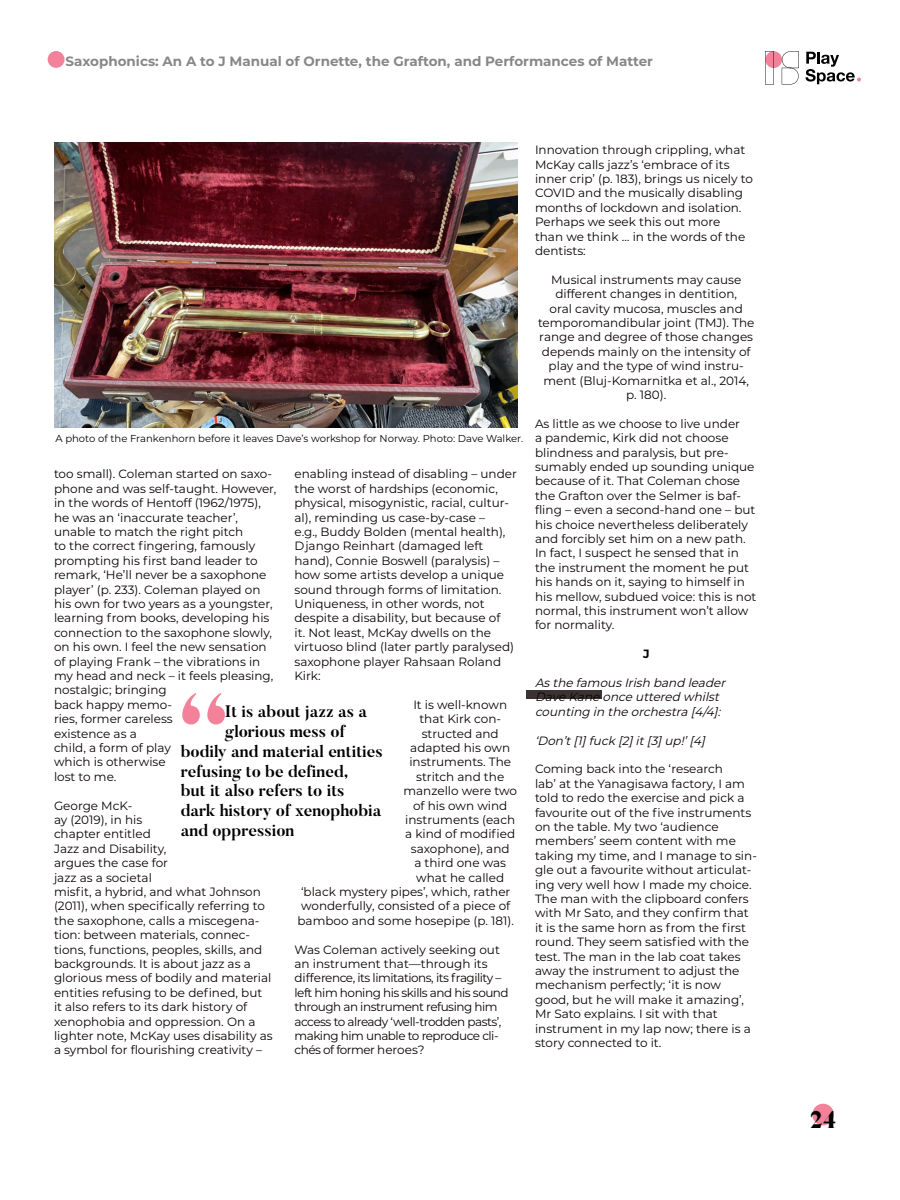
<style>
.page{position:relative;width:900px;height:1200px;background:#fff}
.page>*{position:absolute;margin:0;border:0;box-sizing:border-box;transform-origin:0 0}
.t1{font:900 24px "Butler";color:#000}
.t2{font:700 16.5px "Butler";color:#000}
.t3{font:700 13.5px "Montserrat";color:#878787}
.t4{font:12px/14.4px "Montserrat";color:#0a0000}
.t5{font:12px/14.4px "Montserrat";letter-spacing:-.04em;color:#0a0000}
.t6{font:italic 12px/14.4px "Montserrat";color:#0a0000}
.t7{font:700 12px "Montserrat";color:#0a0000}
.t8{font:10.05px "Montserrat";color:#0a0000}
</style>
<div class="page">
<div style="left:812px;top:1104px;width:22px;height:21px;background:#f3819a;border-radius:50%"></div>
<div style="left:48px;top:51px;width:17px;height:17px;background:#f3819a;border-radius:50%"></div>
<div style="left:765px;top:51px;width:17px;height:17px;background:#f3819a;border-radius:50%"></div>
<svg style="left:765px;top:51px;width:9px;height:34px"></svg>
<svg style="left:782px;top:51px;width:17px;height:34px"></svg>
<svg style="left:806px;top:52px;width:55px;height:32px"></svg>
<div style="left:526px;top:690px;width:76px;height:9px;background:#3b3333"></div>
<svg style="left:182px;top:693px;width:43px;height:32px"></svg>
<img style="left:54px;top:142px;width:463px;height:286px">
<p class="t3" style="left:65px;top:51px;width:589px">Saxophonics: An A to J Manual of Ornette, the Grafton, and Performances of Matter</p>
<p class="t8" style="left:56px;top:431px;width:469px">A photo of the Frankenhorn before it leaves Dave’s workshop for Norway. Photo: Dave Walker.</p>
<p class="t4" style="left:294px;top:466px;width:224px">enabling instead of disabling – under the worst of hardships (economic, physical, misogynistic, racial, cultur&shy;al), reminding us case-by-case –<br>e.g., Buddy Bolden (mental health), Django Reinhart (damaged left hand), Connie Boswell (paralysis) – how some artists develop a unique sound through forms of limitation.<br>Uniqueness, in other words, not despite a disability, but because of<br>it. Not least, McKay dwells on the virtuoso blind (later partly paralysed) saxophone player Rahsaan Roland Kirk:</p>
<p class="t4" style="left:413px;top:697px;width:95px">It is well-known</p>
<p class="t4" style="left:419px;top:711px;width:83px">that Kirk con-</p>
<p class="t4" style="left:422px;top:726px;width:78px">structed and</p>
<p class="t4" style="left:410px;top:740px;width:102px">adapted his own</p>
<p class="t4" style="left:409px;top:754px;width:103px">instruments. The</p>
<p class="t4" style="left:416px;top:769px;width:90px">stritch and the</p>
<p class="t4" style="left:404px;top:783px;width:115px">manzello were two</p>
<p class="t4" style="left:413px;top:798px;width:96px">of his own wind</p>
<p class="t4" style="left:405px;top:812px;width:111px">instruments (each</p>
<p class="t4" style="left:405px;top:826px;width:112px">a kind of modified</p>
<p class="t4" style="left:411px;top:841px;width:100px">saxophone), and</p>
<p class="t4" style="left:414px;top:855px;width:93px">a third one was</p>
<p class="t4" style="left:416px;top:870px;width:89px">what he called</p>
<p class="t4" style="left:301px;top:884px;width:211px">‘black mystery pipes’, which, rather</p>
<p class="t4" style="left:301px;top:898px;width:211px">wonderfully, consisted of a piece of</p>
<p class="t4" style="left:298px;top:913px;width:218px">bamboo and some hosepipe (p. 181).</p>
<p class="t5" style="left:294px;top:942px;width:216px">Was Coleman actively seeking out an instrument that—through its difference, its limitations, its fragility – left him honing his skills and his sound through an instrument refusing him access to already ‘well-trodden pasts’, making him unable to reproduce cli&shy;chés of former heroes?</p>
<p class="t4" style="left:54px;top:466px;width:224px">too small). Coleman started on saxo&shy;phone and was self-taught. However, in the words of Hentoff (1962/1975), he was an ‘inaccurate teacher’, unable to match the right pitch<br>to the correct fingering, famously prompting his first band leader to remark, ‘He’ll never be a saxophone player’ (p. 233). Coleman played on his own for two years as a youngster, learning from books, developing his connection to the saxophone slowly, on his own. I feel the new sensation of playing Frank – the vibrations in my head and neck – it feels pleasing, nostalgic; bringing<br>back happy memo-<br>ries, former careless<br>existence as a<br>child, a form of play<br>which is otherwise<br>lost to me.</p>
<p class="t4" style="left:54px;top:798px;width:220px">George McK-<br>ay (2019), in his<br>chapter entitled<br>Jazz and Disability,<br>argues the case for<br>jazz as a societal<br>misfit, a hybrid, and what Johnson (2011), when specifically referring to the saxophone, calls a miscegena&shy;tion: between materials, connec&shy;tions, functions, peoples, skills, and backgrounds. It is about jazz as a glorious mess of bodily and material entities refusing to be defined, but it also refers to its dark history of xenophobia and oppression. On a lighter note, McKay uses disability as a symbol for flourishing creativity –</p>
<p class="t2" style="left:225px;top:701px;width:144px">It is about jazz as a</p>
<p class="t2" style="left:225px;top:721px;width:122px">glorious mess of</p>
<p class="t2" style="left:181px;top:740px;width:204px">bodily and material entities</p>
<p class="t2" style="left:181px;top:760px;width:169px">refusing to be defined,</p>
<p class="t2" style="left:181px;top:780px;width:165px">but it also refers to its</p>
<p class="t2" style="left:181px;top:800px;width:202px">dark history of xenophobia</p>
<p class="t2" style="left:181px;top:820px;width:115px">and oppression</p>
<p class="t4" style="left:535px;top:142px;width:220px">Innovation through crippling, what<br>McKay calls jazz’s ‘embrace of its inner crip’ (p. 183), brings us nicely to<br>COVID and the musically disabling months of lockdown and isolation.<br>Perhaps we seek this out more<br>than we think … in the words of the dentists:</p>
<p class="t4" style="left:538px;top:272px;width:218px;text-align:center">Musical instruments may cause different changes in dentition,<br>oral cavity mucosa, muscles and temporomandibular joint (TMJ). The range and degree of those changes depends mainly on the intensity of play and the type of wind instru&shy;ment (Bluj-Komarnitka et al., 2014, p. 180).</p>
<p class="t4" style="left:535px;top:416px;width:223px">As little as we choose to live under<br>a pandemic, Kirk did not choose blindness and paralysis, but pre&shy;sumably ended up sounding unique because of it. That Coleman chose the Grafton over the Selmer is baf&shy;fling – even a second-hand one – but his choice nevertheless deliberately and forcibly set him on a new path.<br>In fact, I suspect he sensed that in the instrument the moment he put his hands on it, saying to himself in his mellow, subdued voice: this is not normal, this instrument won’t allow for normality.</p>
<p class="t7" style="left:643px;top:645px;width:8px">J</p>
<p class="t6" style="left:535px;top:675px;width:195px">Asthe famousIrish band leader<br>Dave Kane once uttered whilst counting in the orchestra [4/4]:</p>
<p class="t6" style="left:535px;top:733px;width:175px">‘Don’t[1]fuck [2]it[3]up!’[4]</p>
<p class="t4" style="left:535px;top:761px;width:223px">Coming back into the ‘research<br>lab’ at the Yanagisawa factory, I am told to redo the exercise and pick a favourite out of the five instruments on the table. My two ‘audience members’ seem content with me taking my time, and I manage to sin&shy;gle out a favourite without articulat&shy;ing very well how I made my choice.<br>The man with the clipboard confers with Mr Sato, and they confirm that it is the same horn as from the first round. They seem satisfied with the test. The man in the lab coat takes away the instrument to adjust the mechanism perfectly; ‘it is now good, but he will make it amazing’, Mr Sato explains. I sit with that instrument in my lap now; there is a story connected to it.</p>
<p class="t1" style="left:810px;top:1105px;width:28px">24</p>
</div>
